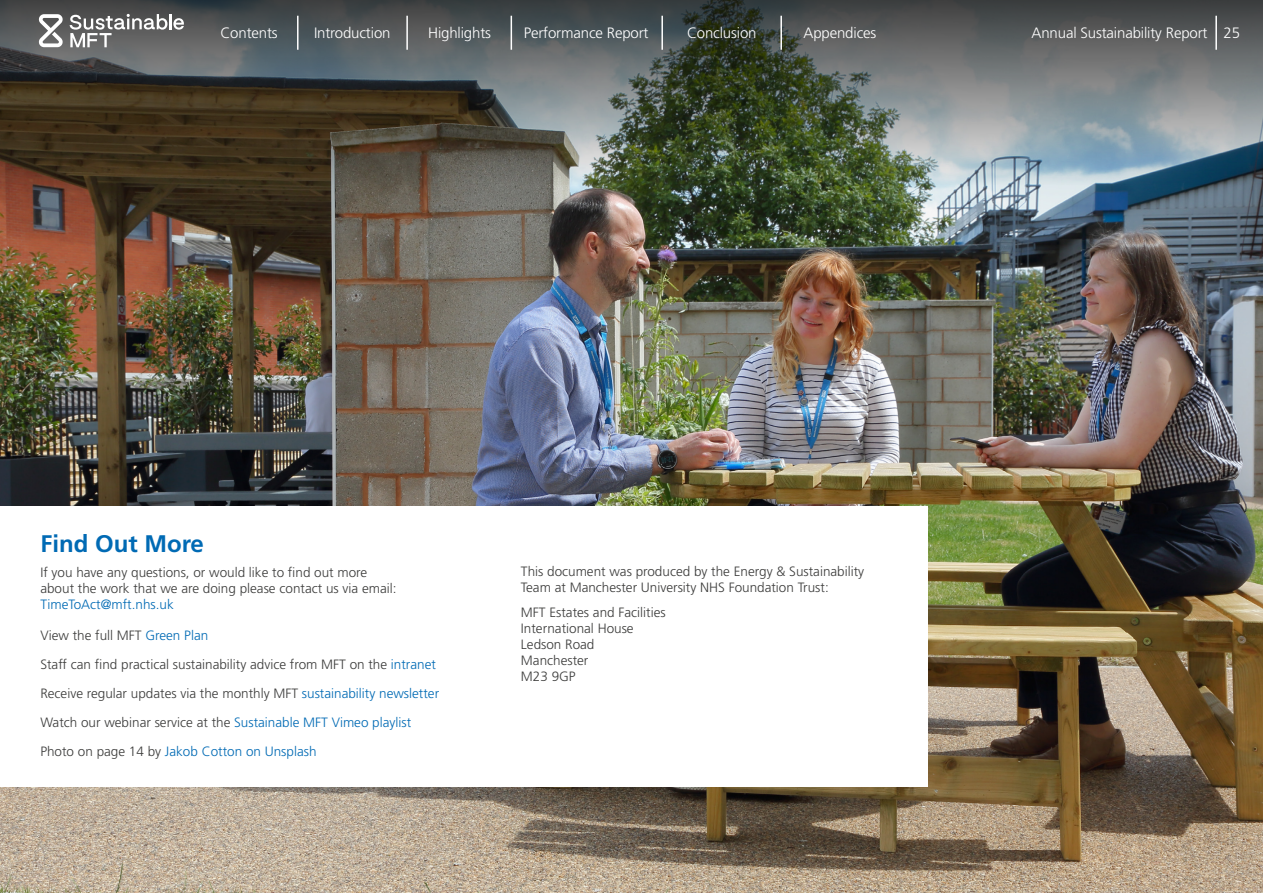
<style>
.page{position:relative;width:1263px;height:893px;background:#fff}
.page>*{position:absolute;margin:0;border:0;box-sizing:border-box;transform-origin:0 0}
.t1{font:700 24px "Frutiger LT Std";color:#006ab4}
.t2{font:300 15px "Frutiger LT Std";letter-spacing:-.01em;color:#fff}
.t3{font:300 13.5px/16.2px "Frutiger LT Std";color:#3c3c3b}
.t4{font:300 13.5px "Frutiger LT Std";color:#006ab4}
.s1{color:#006ab4}
</style>
<div class="page">
<img style="left:0;top:185px;width:1263px;height:708px">
<img style="left:0;top:0;width:1263px;height:185px">
<div style="left:0;top:506px;width:927px;height:281px;background:#fff"></div>
<hr style="left:1215px;top:16px;width:2px;height:34px;background:#fff">
<hr style="left:406px;top:16px;width:2px;height:34px;background:#fff">
<hr style="left:297px;top:16px;width:1px;height:34px;background:#fff">
<hr style="left:511px;top:16px;width:1px;height:34px;background:#fff">
<hr style="left:661px;top:16px;width:2px;height:34px;background:#fff">
<hr style="left:780px;top:16px;width:2px;height:34px;background:#fff">
<svg style="left:39px;top:14px;width:24px;height:33px"></svg>
<svg style="left:70px;top:14px;width:114px;height:33px"></svg>
<p class="t2" style="left:220px;top:25px;width:59px">Contents</p>
<p class="t2" style="left:314px;top:25px;width:78px">Introduction</p>
<p class="t2" style="left:428px;top:25px;width:64px">Highlights</p>
<p class="t2" style="left:524px;top:25px;width:126px">Performance Report</p>
<p class="t2" style="left:687px;top:25px;width:71px">Conclusion</p>
<p class="t2" style="left:803px;top:25px;width:74px">Appendices</p>
<p class="t2" style="left:1031px;top:25px;width:210px">Annual Sustainability Report 25</p>
<h1 class="t1" style="left:40px;top:530px;width:165px">Find Out More</h1>
<p class="t3" style="left:40px;top:564px;width:358px">If you have any questions, or would like to find out more about the work that we are doing please contact us via email:</p>
<p class="t4" style="left:40px;top:597px;width:135px">TimeToAct@mft.nhs.uk</p>
<p class="t3" style="left:40px;top:621px;width:400px;line-height:29px">View the full MFT <span class="s1">Green Plan<br></span>Staff can find practical sustainability advice from MFT on the <span class="s1">intranet </span>Receive regular updates via the monthly MFT <span class="s1">sustainability newsletter </span>Watch our webinar service at the <span class="s1">Sustainable MFT Vimeo playlist </span>Photo on page 14 by <span class="s1">Jakob Cotton on Unsplash</span></p>
<p class="t3" style="left:521px;top:563px;width:345px">This document was produced by the Energy &amp; Sustainability<br>Team at Manchester University NHS Foundation Trust:</p>
<p class="t3" style="left:521px;top:604px;width:146px">MFT Estates and Facilities<br>International House<br>Ledson Road<br>Manchester<br>M23 9GP</p>
</div>
